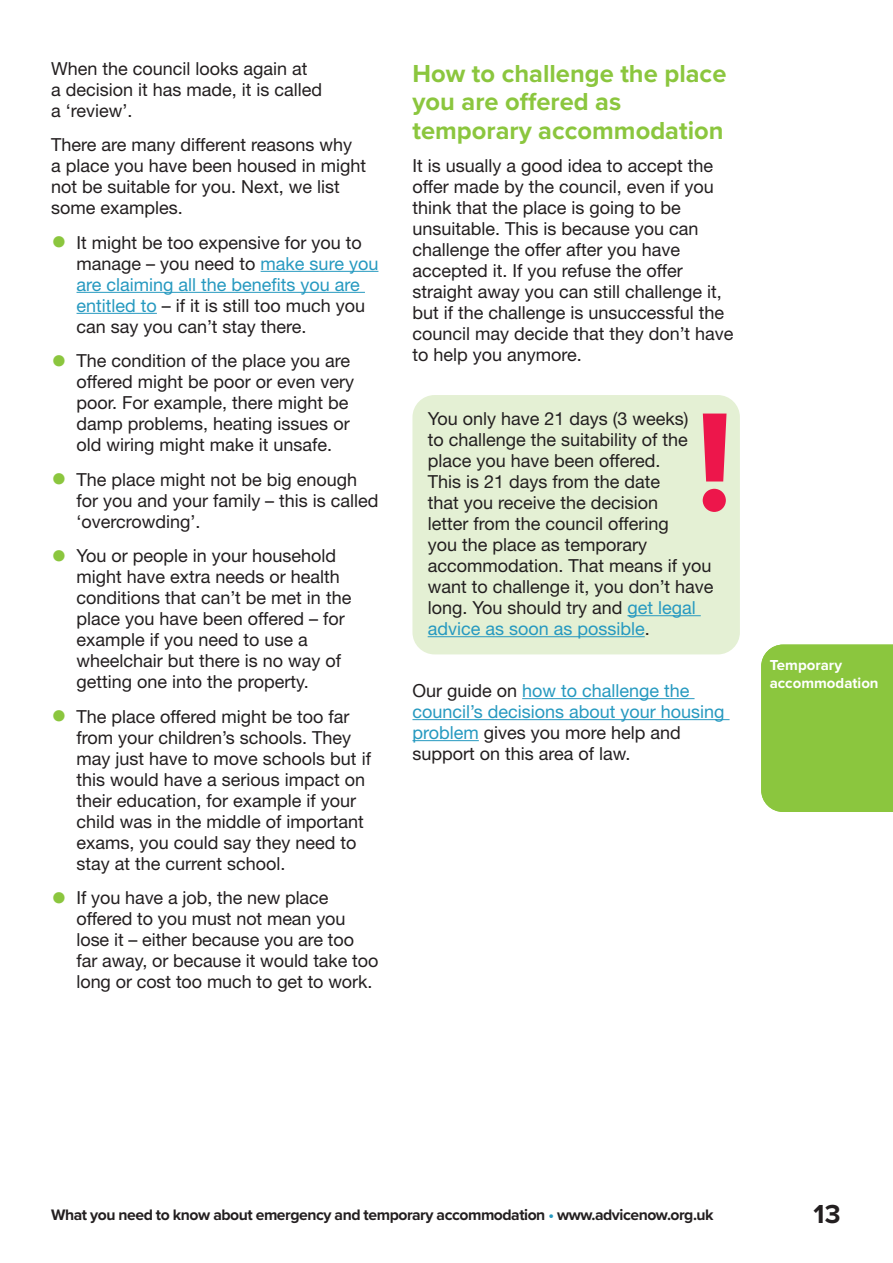
<style>
.page{position:relative;width:893px;height:1263px;background:#fff}
.page>*{position:absolute;margin:0;border:0;box-sizing:border-box;transform-origin:0 0}
.t1{font:700 27px "Proxima Nova";color:#231f20}
.heading_in_box__purple{font:700 25.5px/28.5px "Proxima Nova";color:#8bc63e}
.text__12_14_helv_neue_reg___9pts{font:18px/21px "Helvetica Neue LT Std";color:#231f20}
.text__12_14_helv_neue_reg___9pts-2{font:18px/21px "Helvetica Neue LT Std";color:#2699c0}
.t2{font:700 15.75px "Proxima Nova";letter-spacing:-.03em;color:#231f20}
.text__12_14_helv_neue_reg___9pts-3{font:700 15px/18px "Proxima Nova";color:#fff}
.s1{font-size:31.5px;color:#8bc63e}
.s2{color:#2699c0}
.s3{color:#231f20}
</style>
<div class="page">
<div style="left:761px;top:644px;width:132px;height:168px;background:#8bc63e"></div>
<hr style="left:261px;top:271px;width:117px;height:1px;background:#2699c0">
<hr style="left:77px;top:292px;width:288px;height:1px;background:#2699c0">
<hr style="left:77px;top:313px;width:80px;height:1px;background:#2699c0">
<div style="left:412px;top:395px;width:328px;height:259px;background:#e4f0d4;border-radius:22px"></div>
<hr style="left:627px;top:615px;width:74px;height:1px;background:#2699c0">
<hr style="left:428px;top:636px;width:217px;height:1px;background:#2699c0">
<div style="left:703px;top:489px;width:23px;height:23px;background:#ed164b;border-radius:50%"></div>
<svg style="left:703px;top:413px;width:23px;height:68px"></svg>
<hr style="left:522px;top:698px;width:172px;height:1px;background:#2699c0">
<hr style="left:412px;top:719px;width:318px;height:1px;background:#2699c0">
<hr style="left:412px;top:740px;width:67px;height:1px;background:#2699c0">
<p class="text__12_14_helv_neue_reg___9pts" style="left:51px;top:57px;width:273px">When the council looks again at<br>a decision it has made, it is called a ‘review’.</p>
<p class="text__12_14_helv_neue_reg___9pts" style="left:51px;top:134px;width:317px">There are many different reasons why a place you have been housed in might not be suitable for you. Next, we list some examples.</p>
<p class="text__12_14_helv_neue_reg___9pts" style="left:77px;top:231px;width:303px;text-indent:-26px"><span class="s1">•</span> It might be too expensive for you to manage – you need to <span class="s2">make sure you are claiming all the benefits you are entitled to</span> – if it is still too much you can say you can’t stay there.</p>
<p class="text__12_14_helv_neue_reg___9pts" style="left:77px;top:350px;width:279px;text-indent:-26px"><span class="s1">•</span> The condition of the place you are offered might be poor or even very poor. For example, there might be damp problems, heating issues or old wiring might make it unsafe.</p>
<p class="text__12_14_helv_neue_reg___9pts" style="left:77px;top:468px;width:303px;text-indent:-26px"><span class="s1">•</span> The place might not be big enough for you and your family – this is called ‘overcrowding’.</p>
<p class="text__12_14_helv_neue_reg___9pts" style="left:77px;top:545px;width:276px;text-indent:-26px"><span class="s1">•</span> You or people in your household might have extra needs or health conditions that can’t be met in the place you have been offered – for example if you need to use a wheelchair but there is no way of getting one into the property.</p>
<p class="text__12_14_helv_neue_reg___9pts" style="left:77px;top:705px;width:296px;text-indent:-26px"><span class="s1">•</span> The place offered might be too far from your children’s schools. They may just have to move schools but if this would have a serious impact on their education, for example if your child was in the middle of important exams, you could say they need to stay at the current school.</p>
<p class="text__12_14_helv_neue_reg___9pts" style="left:77px;top:887px;width:303px;text-indent:-26px"><span class="s1">•</span> If you have a job, the new place offered to you must not mean you lose it – either because you are too far away, or because it would take too long or cost too much to get to work.</p>
<p class="heading_in_box__purple" style="left:412px;top:58px;width:315px">How to challenge the place you are offered as temporary accommodation</p>
<p class="text__12_14_helv_neue_reg___9pts" style="left:412px;top:154px;width:323px">It is usually a good idea to accept the offer made by the council, even if you think that the place is going to be unsuitable. This is because you can challenge the offer after you have accepted it. If you refuse the offer straight away you can still challenge it, but if the challenge is unsuccessful the council may decide that they don’t have to help you anymore.</p>
<p class="text__12_14_helv_neue_reg___9pts" style="left:428px;top:408px;width:287px">You only have 21 days (3 weeks)<br>to challenge the suitability of the place you have been offered.<br>This is 21 days from the date<br>that you receive the decision<br>letter from the council offering<br>you the place as temporary accommodation. That means if you want to challenge it, you don’t have long. You should try and <span class="s2">get legal advice as soon as possible</span>.</p>
<p class="text__12_14_helv_neue_reg___9pts-2" style="left:412px;top:680px;width:314px"><span class="s3">Our guide on</span> how to challenge the council’s decisions about your housing problem <span class="s3">gives you more help and support on this area of law.</span></p>
<p class="text__12_14_helv_neue_reg___9pts-3" style="left:770px;top:656px;width:110px">Temporary accommodation</p>
<p class="t2" style="left:51px;top:1203px;width:664px">What you need to know about emergency and temporary accommodation <span class="s2">•</span> www.advicenow.org.uk</p>
<p class="t1" style="left:814px;top:1194px;width:28px">13</p>
</div>
